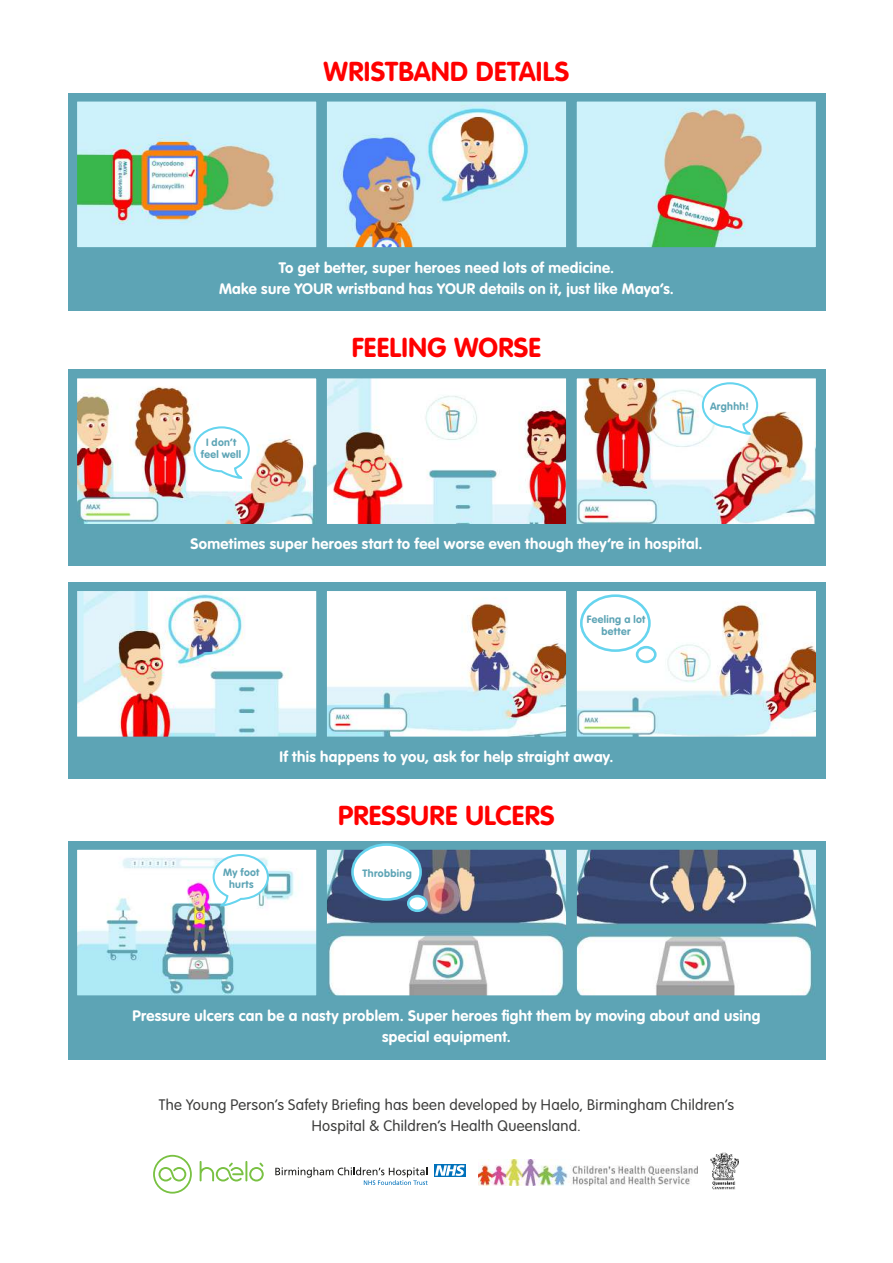
<style>
.page{position:relative;width:893px;height:1263px;background:#fff}
.page>*{position:absolute;margin:0;border:0;box-sizing:border-box;transform-origin:0 0}
.t1{font:700 27px "VAG Rounded";letter-spacing:.015em;color:#f00}
.t2{font:700 15px/21px "VAG Rounded";letter-spacing:.02em;color:#fff;text-align:center}
.t3{font:300 15px/21px "VAG Rounded";letter-spacing:.02em;color:#3c3c3b;text-align:center}
.t4{font:700 10.5px/12px "VAG Rounded";letter-spacing:.035em;color:#5da4b5;text-align:center}
</style>
<div class="page">
<div style="left:68px;top:93px;width:758px;height:217px;background:#5da4b5"></div>
<div style="left:68px;top:841px;width:758px;height:218px;background:#5da4b5"></div>
<img style="left:78px;top:103px;width:237px;height:143px">
<div style="left:71px;top:96px;width:251px;height:157px;border:6px solid #5da4b5"></div>
<img style="left:78px;top:851px;width:237px;height:143px">
<div style="left:71px;top:844px;width:251px;height:157px;border:6px solid #5da4b5"></div>
<img style="left:328px;top:103px;width:237px;height:143px">
<div style="left:321px;top:96px;width:251px;height:157px;border:6px solid #5da4b5"></div>
<img style="left:578px;top:103px;width:237px;height:143px">
<div style="left:571px;top:96px;width:251px;height:157px;border:6px solid #5da4b5"></div>
<img style="left:328px;top:851px;width:237px;height:143px">
<div style="left:321px;top:844px;width:251px;height:157px;border:6px solid #5da4b5"></div>
<img style="left:578px;top:851px;width:237px;height:143px">
<div style="left:571px;top:844px;width:251px;height:157px;border:6px solid #5da4b5"></div>
<svg style="left:212px;top:853px;width:57px;height:54px;background:#e6f6fa"></svg>
<div style="left:352px;top:844px;width:69px;height:55px;background:#fff;border-radius:50%"></div>
<div style="left:351px;top:843px;width:71px;height:58px;border:3px solid #66d4ee;border-radius:50%"></div>
<div style="left:408px;top:896px;width:18px;height:15px;background:#fff;border-radius:50%"></div>
<div style="left:407px;top:895px;width:21px;height:17px;border:3px solid #66d4ee;border-radius:50%"></div>
<div style="left:68px;top:369px;width:758px;height:197px;background:#5da4b5"></div>
<div style="left:68px;top:582px;width:758px;height:196px;background:#5da4b5"></div>
<img style="left:78px;top:379px;width:237px;height:144px">
<div style="left:71px;top:372px;width:251px;height:158px;border:6px solid #5da4b5"></div>
<img style="left:78px;top:592px;width:237px;height:144px">
<div style="left:71px;top:585px;width:251px;height:158px;border:6px solid #5da4b5"></div>
<img style="left:328px;top:379px;width:237px;height:144px">
<div style="left:321px;top:372px;width:251px;height:158px;border:6px solid #5da4b5"></div>
<img style="left:578px;top:379px;width:237px;height:144px">
<div style="left:571px;top:372px;width:251px;height:158px;border:6px solid #5da4b5"></div>
<img style="left:328px;top:592px;width:237px;height:144px">
<div style="left:321px;top:585px;width:251px;height:158px;border:6px solid #5da4b5"></div>
<img style="left:578px;top:592px;width:237px;height:144px">
<div style="left:571px;top:585px;width:251px;height:158px;border:6px solid #5da4b5"></div>
<svg style="left:193px;top:426px;width:57px;height:53px;background:#ecf9fc"></svg>
<svg style="left:701px;top:382px;width:58px;height:53px;background:#eaf5f7"></svg>
<div style="left:581px;top:596px;width:68px;height:55px;background:#fff;border-radius:50%"></div>
<div style="left:580px;top:594px;width:71px;height:58px;border:3px solid #66d4ee;border-radius:50%"></div>
<div style="left:637px;top:647px;width:18px;height:15px;background:#fff;border-radius:50%"></div>
<div style="left:636px;top:646px;width:21px;height:17px;border:3px solid #66d4ee;border-radius:50%"></div>
<svg style="left:153px;top:1155px;width:39px;height:38px"></svg>
<svg style="left:200px;top:1161px;width:64px;height:20px"></svg>
<div style="left:434px;top:1164px;width:32px;height:13px;background:#0071bb"></div>
<svg style="left:435px;top:1165px;width:30px;height:11px"></svg>
<svg style="left:275px;top:1167px;width:153px;height:18px"></svg>
<img style="left:479px;top:1159px;width:219px;height:26px">
<img style="left:710px;top:1153px;width:29px;height:36px">
<h1 class="t1" style="left:324px;top:60px;width:247px">WRISTBAND DETAILS</h1>
<p class="t2" style="left:219px;top:258px;width:456px">To get better, super heroes need lots of medicine.<br>Make sure YOUR wristband has YOUR details on it, just like Maya’s.</p>
<p class="t4" style="left:201px;top:437px;width:42px">I don’t feel well</p>
<h1 class="t1" style="left:352px;top:337px;width:191px">FEELING WORSE</h1>
<p class="t4" style="left:710px;top:401px;width:40px">Arghhh!</p>
<p class="t2" style="left:190px;top:535px;width:513px">Sometimes super heroes start to feel worse even though they’re in hospital.</p>
<p class="t4" style="left:587px;top:614px;width:60px">Feeling a lot better</p>
<p class="t2" style="left:279px;top:747px;width:335px">If this happens to you, ask for help straight away.</p>
<h1 class="t1" style="left:338px;top:804px;width:218px">PRESSURE ULCERS</h1>
<p class="t4" style="left:223px;top:867px;width:38px">My foot hurts</p>
<p class="t4" style="left:363px;top:868px;width:51px">Throbbing</p>
<p class="t2" style="left:133px;top:1006px;width:629px">Pressure ulcers can be a nasty problem. Super heroes fight them by moving about and using special equipment.</p>
<p class="t3" style="left:159px;top:1095px;width:577px">The Young Person’s Safety Briefing has been developed by Haelo, Birmingham Children’s<br>Hospital &amp; Children’s Health Queensland.</p>
</div>
